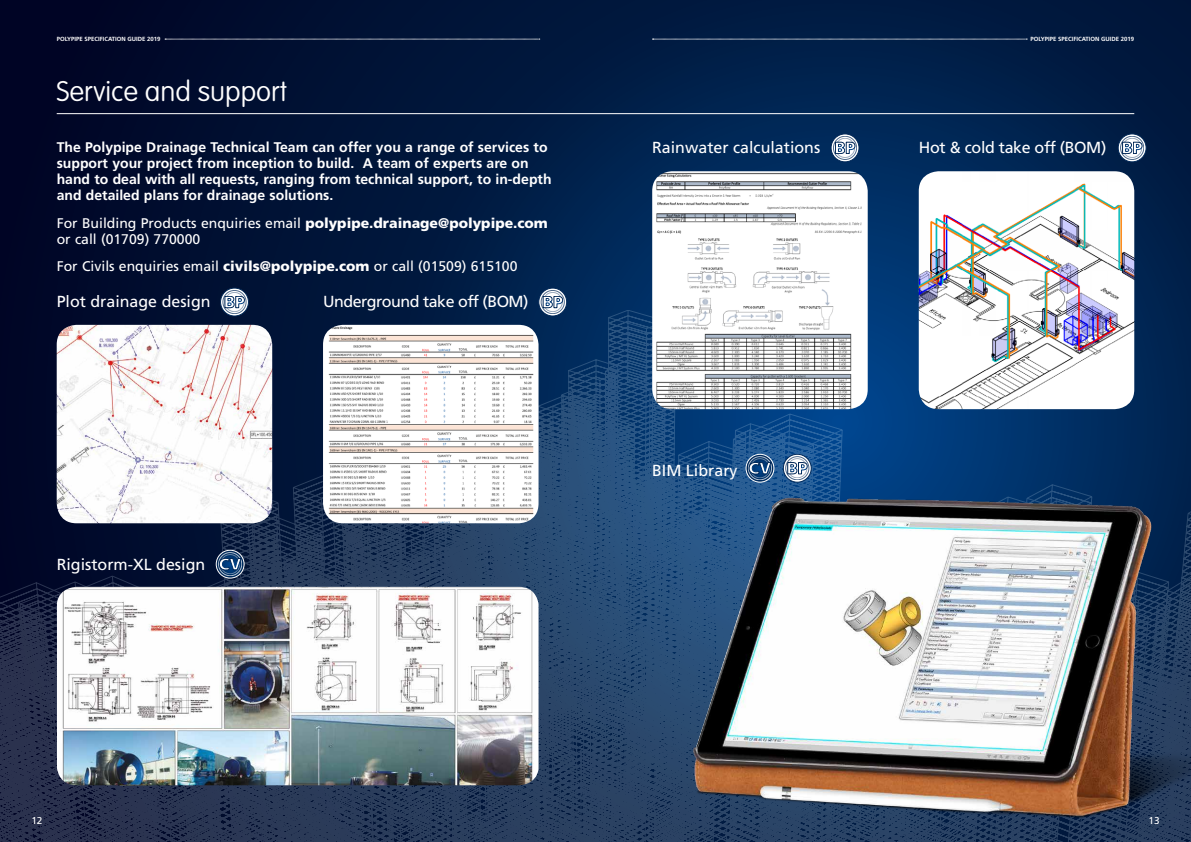
<style>
.page{position:relative;width:1191px;height:842px;background:#fff}
.page>*{position:absolute;margin:0;border:0;box-sizing:border-box;transform-origin:0 0}
.t1{font:100 28px "VAG Rounded";color:#fff}
.t2{font:16px "Frutiger LT";color:#fff}
.t3{font:16px "Frutiger LT";letter-spacing:-.03em;color:#fff}
.t4{font:16px "Frutiger LT";letter-spacing:-.02em;color:#fff}
.t5{font:700 14px/16px "Frutiger LT";color:#fff}
.t6{font:14px/16px "Frutiger LT";color:#fff}
.t7{font:10px "Frutiger LT";color:#fff}
.t8{font:700 6px "Frutiger LT";color:#fff}
.s1{font-weight:900}
</style>
<div class="page">
<svg style="left:0;top:0;width:1191px;height:366px;background:#00183e"></svg>
<svg style="left:539px;top:310px;width:113px;height:56px;background:#083365"></svg>
<svg style="left:165px;top:39px;width:375px;height:1px"></svg>
<svg style="left:652px;top:39px;width:375px;height:1px"></svg>
<hr style="left:57px;top:113px;width:1077px;height:1px;background:#fff">
<img style="left:57px;top:325px;width:215px;height:41px">
<img style="left:323px;top:325px;width:215px;height:41px">
<img style="left:652px;top:171px;width:215px;height:195px">
<img style="left:918px;top:171px;width:216px;height:195px">
<svg style="left:831px;top:134px;width:28px;height:28px"></svg>
<div style="left:831px;top:134px;width:28px;height:28px;border:1px solid #fff;border-radius:50%"></div>
<svg style="left:833px;top:136px;width:23px;height:23px"></svg>
<div style="left:833px;top:136px;width:23px;height:24px;border:1px solid #fff;border-radius:50%"></div>
<svg style="left:835px;top:138px;width:19px;height:19px"></svg>
<div style="left:835px;top:138px;width:19px;height:20px;border:1px solid #fff;border-radius:50%"></div>
<svg style="left:835px;top:142px;width:20px;height:12px"></svg>
<svg style="left:220px;top:288px;width:28px;height:28px"></svg>
<div style="left:220px;top:288px;width:29px;height:28px;border:1px solid #fff;border-radius:50%"></div>
<svg style="left:223px;top:290px;width:23px;height:24px"></svg>
<div style="left:223px;top:290px;width:23px;height:24px;border:1px solid #fff;border-radius:50%"></div>
<svg style="left:225px;top:292px;width:19px;height:20px"></svg>
<div style="left:225px;top:292px;width:19px;height:20px;border:1px solid #fff;border-radius:50%"></div>
<svg style="left:225px;top:296px;width:20px;height:12px"></svg>
<svg style="left:539px;top:288px;width:27px;height:28px"></svg>
<div style="left:538px;top:288px;width:29px;height:28px;border:1px solid #fff;border-radius:50%"></div>
<svg style="left:541px;top:290px;width:23px;height:24px"></svg>
<div style="left:541px;top:290px;width:23px;height:24px;border:1px solid #fff;border-radius:50%"></div>
<svg style="left:543px;top:292px;width:19px;height:20px"></svg>
<div style="left:543px;top:292px;width:19px;height:20px;border:1px solid #fff;border-radius:50%"></div>
<svg style="left:543px;top:296px;width:20px;height:12px"></svg>
<svg style="left:1118px;top:134px;width:28px;height:28px"></svg>
<div style="left:1118px;top:134px;width:28px;height:28px;border:1px solid #fff;border-radius:50%"></div>
<svg style="left:1120px;top:136px;width:23px;height:23px"></svg>
<div style="left:1120px;top:136px;width:23px;height:24px;border:1px solid #fff;border-radius:50%"></div>
<svg style="left:1122px;top:138px;width:19px;height:19px"></svg>
<div style="left:1122px;top:138px;width:19px;height:20px;border:1px solid #fff;border-radius:50%"></div>
<svg style="left:1122px;top:142px;width:20px;height:12px"></svg>
<img style="left:0;top:366px;width:1191px;height:476px">
<div style="left:746px;top:454px;width:28px;height:28px;border:1px solid #fff;border-radius:50%"></div>
<p class="t8" style="left:57px;top:36px;width:105px">POLYPIPE SPECIFICATION GUIDE 2019</p>
<p class="t8" style="left:1030px;top:36px;width:105px">POLYPIPE SPECIFICATION GUIDE 2019</p>
<h1 class="t1" style="left:57px;top:76px;width:232px">Service and support</h1>
<p class="t5" style="left:57px;top:139px;width:496px">The Polypipe Drainage Technical Team can offer you a range of services to support your project from inception to build. A team of experts are on hand to deal with all requests, ranging from technical support, to in-depth and detailed plans for drainage solutions.</p>
<p class="t6" style="left:57px;top:215px;width:493px">For Building Products enquiries email <span class="s1">polypipe.drainage@polypipe.com </span>or call (01709) 770000</p>
<p class="t6" style="left:57px;top:258px;width:462px">For Civils enquiries email <span class="s1">civils@polypipe.com</span> or call (01509) 615100</p>
<p class="t2" style="left:57px;top:292px;width:155px">Plot drainage design</p>
<p class="t3" style="left:323px;top:292px;width:207px">Underground take off (BOM)</p>
<p class="t2" style="left:57px;top:555px;width:150px">Rigistorm-XL design</p>
<p class="t2" style="left:652px;top:138px;width:170px">Rainwater calculations</p>
<p class="t4" style="left:918px;top:138px;width:189px">Hot &amp; cold take off (BOM)</p>
<p class="t2" style="left:652px;top:460px;width:87px">BIM Library</p>
<p class="t7" style="left:31px;top:815px;width:13px">12</p>
<p class="t7" style="left:1148px;top:815px;width:13px">13</p>
</div>
